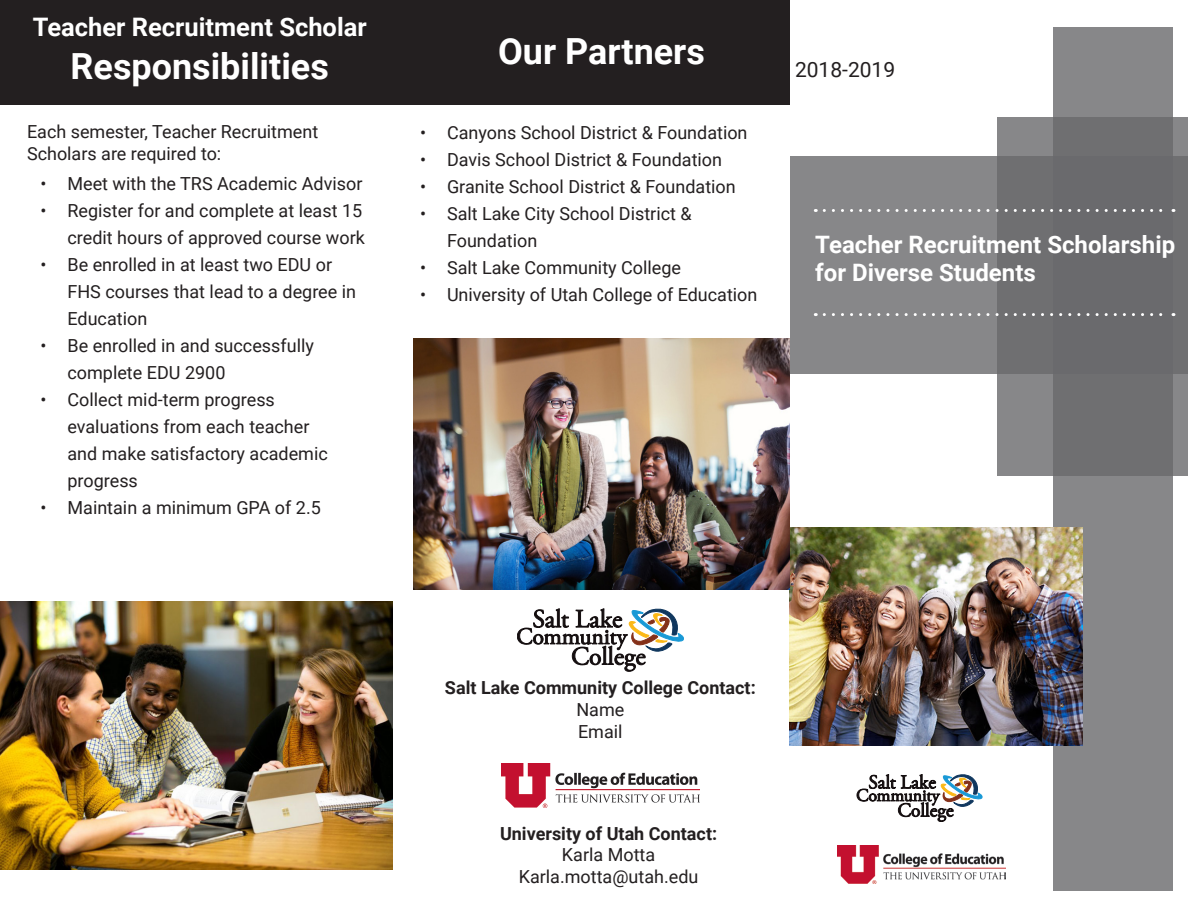
<style>
.page{position:relative;width:1188px;height:918px;background:#fff}
.page>*{position:absolute;margin:0;border:0;box-sizing:border-box;transform-origin:0 0}
.t1{font:700 36px "Roboto";color:#fff}
.t2{font:700 25.5px "Roboto";color:#fff}
.t3{font:700 24px "Roboto";color:#fff}
.t4{font:21px "Roboto";color:#231f20}
.t5{font:18px/27px "Roboto";color:#231f20}
.t6{font:700 18px "Roboto";color:#231f20}
</style>
<div class="page">
<div style="left:790px;top:156px;width:398px;height:218px;background:#878789"></div>
<div style="left:1053px;top:27px;width:120px;height:864px;background:#878789"></div>
<div style="left:997px;top:118px;width:191px;height:358px;background:#69696c"></div>
<svg style="left:824px;top:209px;width:350px;height:3px"></svg>
<svg style="left:824px;top:313px;width:350px;height:3px"></svg>
<img style="left:790px;top:528px;width:292px;height:217px">
<img style="left:413px;top:339px;width:377px;height:251px">
<svg style="left:517px;top:609px;width:167px;height:62px"></svg>
<div style="left:0;top:0;width:790px;height:105px;background:#231f20"></div>
<img style="left:0;top:602px;width:393px;height:268px">
<img style="left:502px;top:763px;width:197px;height:45px">
<svg style="left:857px;top:774px;width:125px;height:48px"></svg>
<img style="left:837px;top:845px;width:168px;height:38px">
<p class="t2" style="left:33px;top:9px;width:335px">Teacher Recruitment Scholar</p>
<p class="t1" style="left:71px;top:41px;width:260px">Responsibilities</p>
<p class="t5" style="left:27px;top:118px;width:293px">Each semester, Teacher Recruitment</p>
<p class="t5" style="left:27px;top:139px;width:196px">Scholars are required to:</p>
<p class="t5" style="left:40px;top:169px;width:323px">• Meet with the TRS Academic Advisor</p>
<p class="t5" style="left:40px;top:196px;width:326px;text-align:right">• Register for and complete at least 15 credit hours of approved course work</p>
<p class="t5" style="left:68px;top:250px;width:290px;text-indent:-27px">• Be enrolled in at least two EDU or<br>FHS courses that lead to a degree in<br>Education</p>
<p class="t5" style="left:68px;top:331px;width:248px;text-indent:-27px">• Be enrolled in and successfully complete EDU 2900</p>
<p class="t5" style="left:68px;top:385px;width:262px;text-indent:-27px">• Collect mid-term progress evaluations from each teacher and make satisfactory academic progress</p>
<p class="t5" style="left:40px;top:493px;width:282px">• Maintain a minimum GPA of 2.5</p>
<p class="t1" style="left:498px;top:26px;width:208px">Our Partners</p>
<p class="t5" style="left:420px;top:118px;width:329px">• Canyons School District &amp; Foundation</p>
<p class="t5" style="left:420px;top:145px;width:304px">• Davis School District &amp; Foundation</p>
<p class="t5" style="left:420px;top:172px;width:317px">• Granite School District &amp; Foundation</p>
<p class="t5" style="left:447px;top:199px;width:246px;text-indent:-27px">• Salt Lake City School District &amp;<br>Foundation</p>
<p class="t5" style="left:420px;top:253px;width:263px">• Salt Lake Community College</p>
<p class="t5" style="left:420px;top:280px;width:339px">• University of Utah College of Education</p>
<p class="t4" style="left:795px;top:55px;width:102px">2018-2019</p>
<p class="t3" style="left:815px;top:227px;width:361px">Teacher Recruitment Scholarship</p>
<p class="t3" style="left:815px;top:256px;width:222px">for Diverse Students</p>
<p class="t6" style="left:445px;top:675px;width:312px">Salt Lake Community College Contact:</p>
<p class="t5" style="left:576px;top:696px;width:49px">Name</p>
<p class="t5" style="left:578px;top:717px;width:46px">Email</p>
<p class="t6" style="left:500px;top:821px;width:219px">University of Utah Contact:</p>
<p class="t5" style="left:562px;top:841px;width:95px">Karla Motta</p>
<p class="t5" style="left:519px;top:862px;width:181px">Karla.motta@utah.edu</p>
</div>
